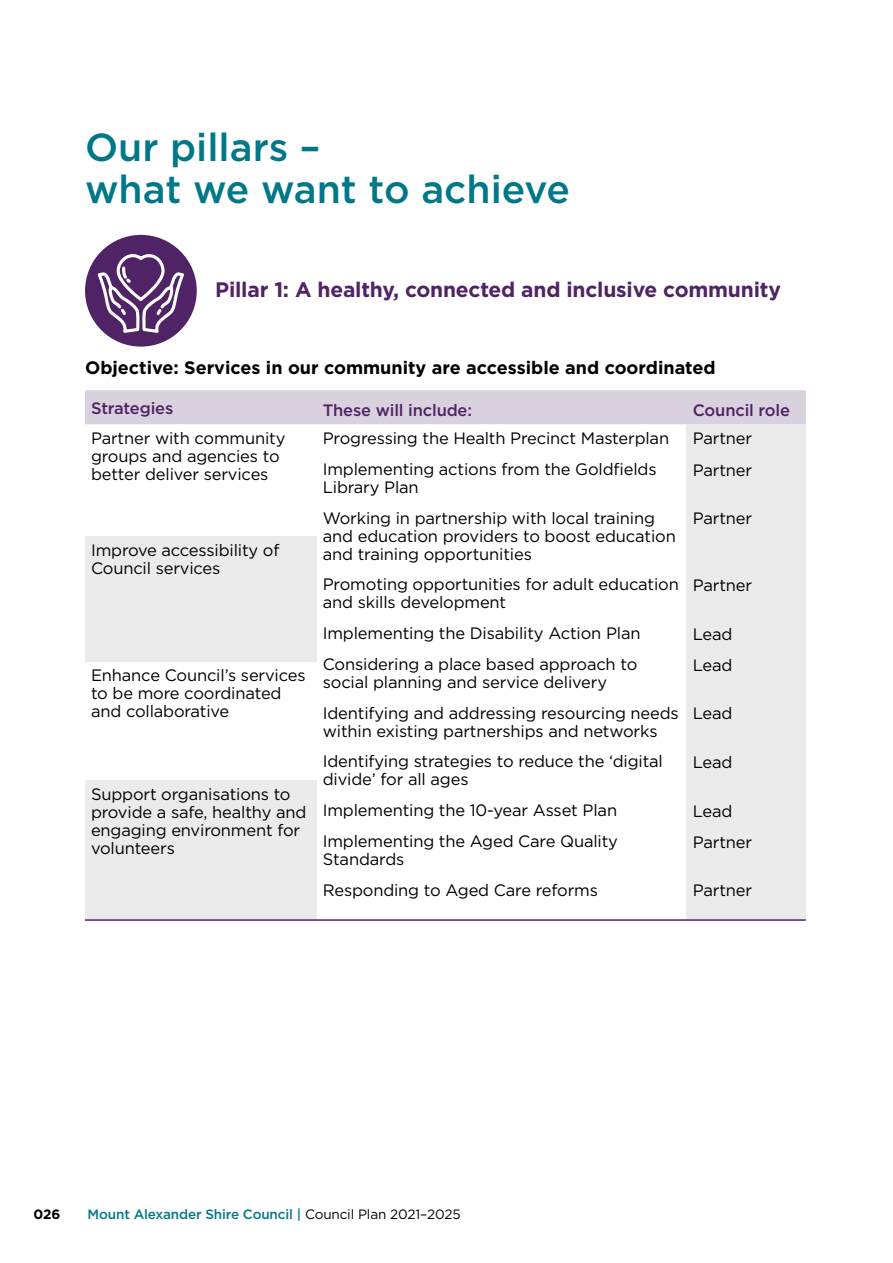
<style>
.page{position:relative;width:893px;height:1263px;background:#fff}
.page>*{position:absolute;margin:0;border:0;box-sizing:border-box;transform-origin:0 0}
._1_Heading{font:500 39px/42px "Gotham";color:#007888}
.Body_Copy{font:700 21px "Gotham";letter-spacing:-.01em;color:#4f2365}
._2_subheading{font:700 18px "Gotham";color:#000}
.Body_Copy-2{font:16.5px/18px "Gotham";letter-spacing:-.01em;color:#000}
.Body_Copy-3{font:500 16.5px "Gotham";letter-spacing:-.01em;color:#4f2365}
.t1{font:500 13.5px "Gotham";letter-spacing:-.01em;color:#007888}
.t2{font:700 13.5px "Gotham";color:#000}
.s1{font-weight:400;color:#000}
</style>
<div class="page">
<div style="left:85px;top:235px;width:112px;height:112px;background:#4f2365;border-radius:50%"></div>
<svg style="left:96px;top:251px;width:90px;height:90px"></svg>
<div style="left:85px;top:390px;width:721px;height:34px;background:#d9d1dd"></div>
<div style="left:687px;top:424px;width:119px;height:496px;background:#ebebec"></div>
<div style="left:85px;top:536px;width:232px;height:125px;background:#ebebec"></div>
<div style="left:85px;top:780px;width:232px;height:140px;background:#ebebec"></div>
<hr style="left:85px;top:919px;width:721px;height:2px;background:#4f2365">
<p class="_1_Heading" style="left:85px;top:125px;width:486px">Our pillars –<br>what we want to achieve</p>
<p class="Body_Copy" style="left:215px;top:278px;width:567px">Pillar 1: A healthy, connected and inclusive community</p>
<p class="_2_subheading" style="left:85px;top:357px;width:632px">Objective: Services in our community are accessible and coordinated</p>
<p class="Body_Copy-3" style="left:91px;top:399px;width:84px">Strategies</p>
<p class="Body_Copy-3" style="left:323px;top:401px;width:151px">These will include:</p>
<p class="Body_Copy-3" style="left:693px;top:401px;width:99px">Council role</p>
<p class="Body_Copy-2" style="left:91px;top:429px;width:196px">Partner with community groups and agencies to better deliver services</p>
<p class="Body_Copy-2" style="left:323px;top:429px;width:348px">Progressing the Health Precinct Masterplan</p>
<p class="Body_Copy-2" style="left:693px;top:422px;width:61px;line-height:31.5px">Partner<br>Partner</p>
<p class="Body_Copy-2" style="left:693px;top:509px;width:61px">Partner</p>
<p class="Body_Copy-2" style="left:323px;top:460px;width:335px">Implementing actions from the Goldfields<br>Library Plan</p>
<p class="Body_Copy-2" style="left:323px;top:508px;width:355px">Working in partnership with local training and education providers to boost education and training opportunities</p>
<p class="Body_Copy-2" style="left:323px;top:575px;width:358px">Promoting opportunities for adult education and skills development</p>
<p class="Body_Copy-2" style="left:323px;top:624px;width:319px">Implementing the Disability Action Plan</p>
<p class="Body_Copy-2" style="left:323px;top:655px;width:316px">Considering a place based approach to social planning and service delivery</p>
<p class="Body_Copy-2" style="left:323px;top:703px;width:357px">Identifying and addressing resourcing needs within existing partnerships and networks</p>
<p class="Body_Copy-2" style="left:323px;top:752px;width:342px">Identifying strategies to reduce the ‘digital divide’ for all ages</p>
<p class="Body_Copy-2" style="left:323px;top:801px;width:296px">Implementing the 10-year Asset Plan</p>
<p class="Body_Copy-2" style="left:323px;top:832px;width:297px">Implementing the Aged Care Quality<br>Standards</p>
<p class="Body_Copy-2" style="left:323px;top:880px;width:277px">Responding to Aged Care reforms</p>
<p class="Body_Copy-2" style="left:91px;top:540px;width:190px">Improve accessibility of<br>Council services</p>
<p class="Body_Copy-2" style="left:693px;top:576px;width:61px">Partner</p>
<p class="Body_Copy-2" style="left:693px;top:625px;width:41px">Lead</p>
<p class="Body_Copy-2" style="left:693px;top:655px;width:41px">Lead</p>
<p class="Body_Copy-2" style="left:693px;top:704px;width:41px">Lead</p>
<p class="Body_Copy-2" style="left:693px;top:753px;width:41px">Lead</p>
<p class="Body_Copy-2" style="left:693px;top:802px;width:41px">Lead</p>
<p class="Body_Copy-2" style="left:693px;top:832px;width:61px">Partner</p>
<p class="Body_Copy-2" style="left:693px;top:881px;width:61px">Partner</p>
<p class="Body_Copy-2" style="left:91px;top:666px;width:216px">Enhance Council’s services to be more coordinated and collaborative</p>
<p class="Body_Copy-2" style="left:91px;top:785px;width:217px">Support organisations to provide a safe, healthy and engaging environment for volunteers</p>
<p class="t2" style="left:34px;top:1206px;width:28px">026</p>
<p class="t1" style="left:88px;top:1206px;width:375px">Mount Alexander Shire Council | <span class="s1">Council Plan 2021–2025</span></p>
</div>
